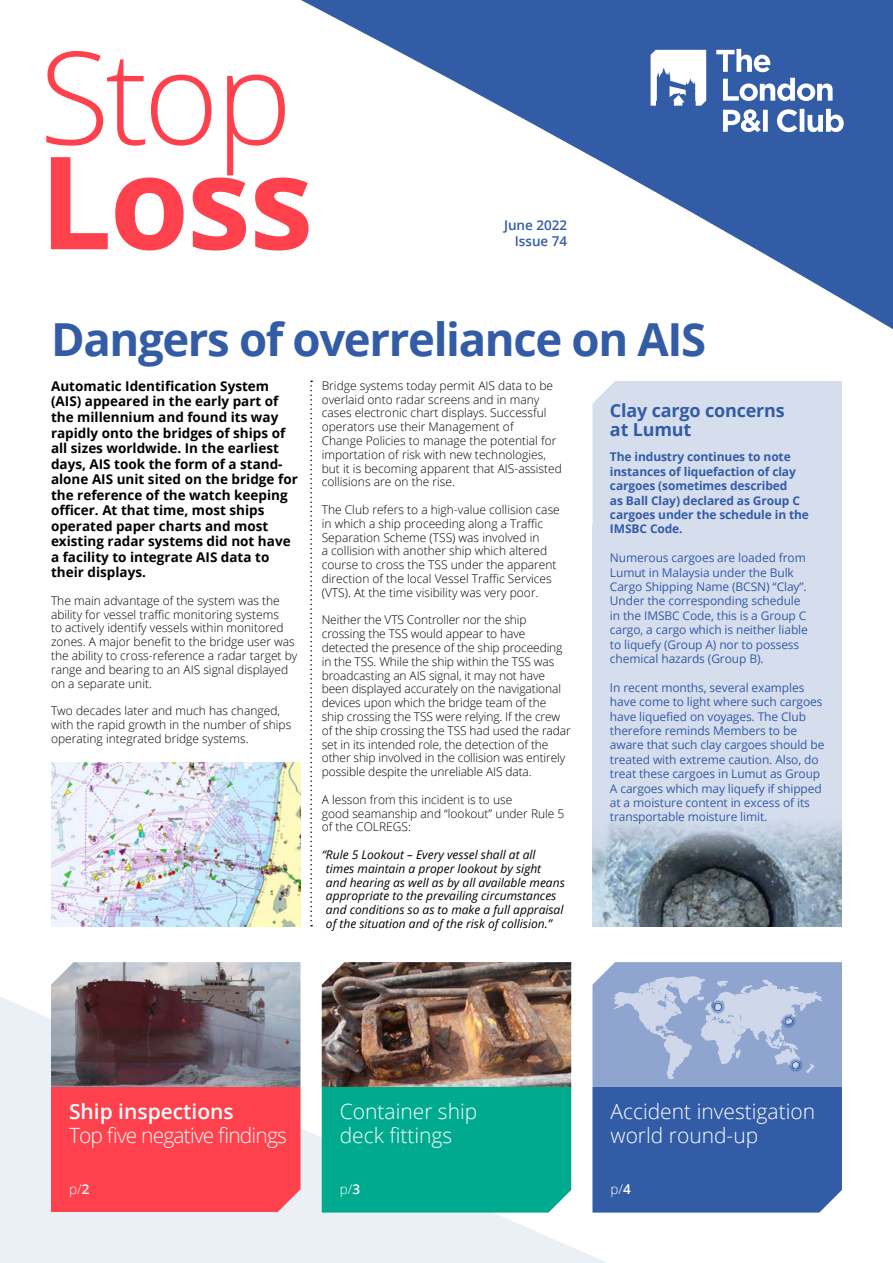
<style>
.page{position:relative;width:893px;height:1263px;background:#fff}
.page>*{position:absolute;margin:0;border:0;box-sizing:border-box;transform-origin:0 0}
.t1{font:300 129px "Open Sans";color:#ff404d}
.t2{font:700 129px "Open Sans";color:#ff404d}
.t3{font:700 45.6px "Open Sans";letter-spacing:-.03em;color:#335ca7}
.t4{font:300 21px/24px "Open Sans";color:#fff}
.t5{font:300 21px "Open Sans";letter-spacing:-.04em;color:#fff}
.t6{font:600 21px "Open Sans";color:#fff}
.t7{font:700 18px/19.2px "Open Sans";letter-spacing:-.01em;color:#335ca7}
.t8{font:700 13.5px/15.6px "Open Sans";color:#000}
.t9{font:600 13.5px/16.2px "Open Sans";color:#335ca7;text-align:right}
.t10{font:300 13.5px "Open Sans";color:#fff}
.t11{font:300 12px/13.8px "Open Sans";color:#000}
.t12{font:12px/14.4px "Open Sans";letter-spacing:-.01em;color:#335ca7}
.t13{font:italic 12px/13.8px "Open Sans";color:#000}
.t14{font:700 12px/14.4px "Open Sans";letter-spacing:-.01em;color:#335ca7}
.s1{font-weight:600}
</style>
<div class="page">
<div style="left:592px;top:525px;width:250px;height:401px;background:#d6deed"></div>
<img style="left:592px;top:821px;width:250px;height:105px">
<div style="left:592px;top:381px;width:250px;height:144px;background:#d6deed"></div>
<svg style="left:0;top:996px;width:608px;height:267px;fill:#ebeff6"></svg>
<div style="left:322px;top:1087px;width:249px;height:125px;background:#00aa8f"></div>
<img style="left:322px;top:962px;width:249px;height:125px">
<div style="left:51px;top:1087px;width:249px;height:125px;background:#ff404d"></div>
<img style="left:51px;top:962px;width:249px;height:125px">
<svg style="left:310px;top:381px;width:2px;height:545px"></svg>
<svg style="left:592px;top:962px;width:250px;height:250px;background:#6b88bf"></svg>
<div style="left:785px;top:1017px;width:8px;height:8px;border:1px solid #335ca7;border-radius:50%"></div>
<div style="left:783px;top:1015px;width:11px;height:12px;border:1px solid #335ca7;border-radius:50%"></div>
<div style="left:782px;top:1014px;width:14px;height:14px;border:1px solid #335ca7;border-radius:50%"></div>
<div style="left:714px;top:1003px;width:8px;height:8px;border:1px solid #335ca7;border-radius:50%"></div>
<div style="left:712px;top:1001px;width:12px;height:12px;border:1px solid #335ca7;border-radius:50%"></div>
<div style="left:711px;top:1000px;width:14px;height:14px;border:1px solid #335ca7;border-radius:50%"></div>
<div style="left:792px;top:1061px;width:8px;height:8px;border:1px solid #335ca7;border-radius:50%"></div>
<div style="left:790px;top:1059px;width:12px;height:12px;border:1px solid #335ca7;border-radius:50%"></div>
<div style="left:789px;top:1058px;width:14px;height:14px;border:1px solid #335ca7;border-radius:50%"></div>
<img style="left:51px;top:763px;width:249px;height:163px">
<svg style="left:301px;top:0;width:592px;height:330px"></svg>
<svg style="left:651px;top:49px;width:193px;height:83px"></svg>
<h1 class="t1" style="left:39px;top:9px;width:255px">Stop</h1>
<h1 class="t2" style="left:39px;top:111px;width:276px">Loss</h1>
<p class="t9" style="left:504px;top:217px;width:65px">June 2022<br>Issue 74</p>
<h2 class="t3" style="left:51px;top:307px;width:657px">Dangers of overreliance on AIS</h2>
<p class="t8" style="left:51px;top:378px;width:248px">Automatic Identification System (AIS) appeared in the early part of the millennium and found its way rapidly onto the bridges of ships of all sizes worldwide. In the earliest days, AIS took the form of a stand&shy;alone AIS unit sited on the bridge for the reference of the watch keeping officer. At that time, most ships operated paper charts and most existing radar systems did not have a facility to integrate AIS data to their displays.</p>
<p class="t11" style="left:51px;top:593px;width:248px">The main advantage of the system was the ability for vessel traffic monitoring systems<br>to actively identify vessels within monitored zones. A major benefit to the bridge user was the ability to cross-reference a radar target by range and bearing to an AIS signal displayed on a separate unit.</p>
<p class="t11" style="left:51px;top:704px;width:242px">Two decades later and much has changed, with the rapid growth in the number of ships operating integrated bridge systems.</p>
<p class="t11" style="left:322px;top:378px;width:242px">Bridge systems today permit AIS data to be overlaid onto radar screens and in many cases electronic chart displays. Successful operators use their Management of<br>Change Policies to manage the potential for importation of risk with new technologies, but it is becoming apparent that AIS-assisted collisions are on the rise.</p>
<p class="t11" style="left:322px;top:502px;width:240px">The Club refers to a high-value collision case in which a ship proceeding along a Traffic Separation Scheme (TSS) was involved in<br>a collision with another ship which altered course to cross the TSS under the apparent direction of the local Vessel Traffic Services (VTS). At the time visibility was very poor.</p>
<p class="t11" style="left:322px;top:613px;width:250px">Neither the VTS Controller nor the ship crossing the TSS would appear to have detected the presence of the ship proceeding in the TSS. While the ship within the TSS was broadcasting an AIS signal, it may not have been displayed accurately on the navigational devices upon which the bridge team of the ship crossing the TSS were relying. If the crew of the ship crossing the TSS had used the radar set in its intended role, the detection of the other ship involved in the collision was entirely possible despite the unreliable AIS data.</p>
<p class="t11" style="left:322px;top:792px;width:244px">A lesson from this incident is to use<br>good seamanship and “lookout” under Rule 5 of the COLREGS:</p>
<p class="t13" style="left:326px;top:847px;width:240px;text-indent:-4px">“Rule 5 Lookout – Every vessel shall at all times maintain a proper lookout by sight and hearing as well as by all available means appropriate to the prevailing circumstances and conditions so as to make a full appraisal of the situation and of the risk of collision.”</p>
<h3 class="t7" style="left:610px;top:400px;width:176px">Clay cargo concerns at Lumut</h3>
<p class="t14" style="left:610px;top:449px;width:201px">The industry continues to note instances of liquefaction of clay cargoes (sometimes described<br>as Ball Clay) declared as Group C cargoes under the schedule in the<br>IMSBC Code.</p>
<p class="t12" style="left:610px;top:550px;width:199px">Numerous cargoes are loaded from Lumut in Malaysia under the Bulk Cargo Shipping Name (BCSN) “Clay”.<br>Under the corresponding schedule in the IMSBC Code, this is a Group C cargo, a cargo which is neither liable to liquefy (Group A) nor to possess chemical hazards (Group B).</p>
<p class="t12" style="left:610px;top:680px;width:216px">In recent months, several examples have come to light where such cargoes have liquefied on voyages. The Club therefore reminds Members to be aware that such clay cargoes should be treated with extreme caution. Also, do treat these cargoes in Lumut as Group A cargoes which may liquefy if shipped at a moisture content in excess of its transportable moisture limit.</p>
<h3 class="t6" style="left:69px;top:1096px;width:166px">Ship inspections</h3>
<h3 class="t5" style="left:69px;top:1120px;width:219px">Top five negative findings</h3>
<h3 class="t4" style="left:340px;top:1098px;width:139px">Container ship deck fittings</h3>
<h3 class="t4" style="left:610px;top:1098px;width:206px">Accident investigation world round-up</h3>
<p class="t10" style="left:69px;top:1180px;width:22px">p/<span class="s1">2</span></p>
<p class="t10" style="left:340px;top:1180px;width:22px">p/<span class="s1">3</span></p>
<p class="t10" style="left:610px;top:1180px;width:22px">p/<span class="s1">4</span></p>
</div>
